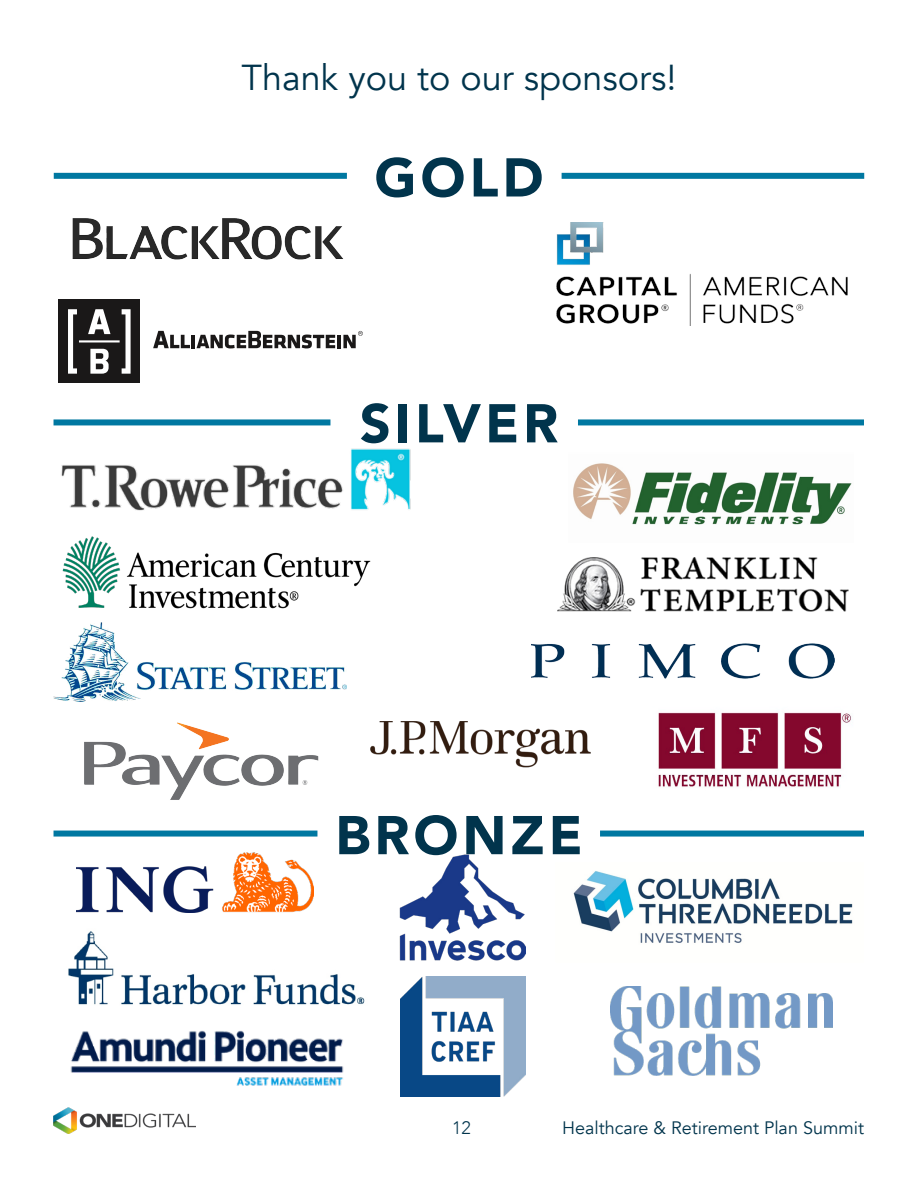
<style>
.page{position:relative;width:918px;height:1188px;background:#fff}
.page>*{position:absolute;margin:0;border:0;box-sizing:border-box;transform-origin:0 0}
.t1{font:900 54px "Avenir";letter-spacing:.075em;color:#01344c}
.t2{font:36px "Avenir";color:#01344c}
.t3{font:18px "Avenir";color:#01344c}
.t4{font:300 18px "Avenir";color:#01344c}
</style>
<div class="page">
<img style="left:54px;top:1107px;width:141px;height:27px">
<img style="left:62px;top:536px;width:308px;height:73px">
<img style="left:658px;top:712px;width:193px;height:76px">
<img style="left:84px;top:722px;width:235px;height:78px">
<img style="left:532px;top:643px;width:303px;height:36px">
<div style="left:54px;top:419px;width:276px;height:6px;background:#0078a1"></div>
<div style="left:578px;top:419px;width:286px;height:6px;background:#0078a1"></div>
<div style="left:54px;top:173px;width:293px;height:6px;background:#0078a1"></div>
<div style="left:562px;top:173px;width:302px;height:6px;background:#0078a1"></div>
<div style="left:54px;top:831px;width:263px;height:6px;background:#0078a1"></div>
<div style="left:600px;top:831px;width:264px;height:6px;background:#0078a1"></div>
<img style="left:72px;top:218px;width:272px;height:42px">
<img style="left:557px;top:557px;width:292px;height:55px">
<img style="left:573px;top:463px;width:279px;height:62px">
<img style="left:54px;top:623px;width:293px;height:78px">
<img style="left:573px;top:871px;width:280px;height:72px">
<hr style="left:337px;top:335px;width:4px;height:13px;background:#1a1818">
<svg style="left:153px;top:331px;width:182px;height:17px"></svg>
<div style="left:59px;top:300px;width:81px;height:83px;background:#1a1818"></div>
<svg style="left:68px;top:309px;width:63px;height:65px"></svg>
<svg style="left:343px;top:331px;width:20px;height:17px"></svg>
<img style="left:401px;top:976px;width:125px;height:121px">
<img style="left:61px;top:448px;width:350px;height:63px">
<img style="left:77px;top:852px;width:237px;height:60px">
<img style="left:70px;top:1030px;width:274px;height:56px">
<img style="left:611px;top:986px;width:222px;height:90px">
<img style="left:68px;top:931px;width:297px;height:74px">
<img style="left:399px;top:855px;width:127px;height:106px">
<img style="left:557px;top:222px;width:290px;height:103px">
<img style="left:370px;top:721px;width:221px;height:47px">
<p class="t2" style="left:242px;top:56px;width:436px">Thank you to our sponsors!</p>
<p class="t1" style="left:374px;top:131px;width:171px">GOLD</p>
<p class="t1" style="left:360px;top:377px;width:200px">SILVER</p>
<p class="t1" style="left:335px;top:789px;width:249px">BRONZE</p>
<p class="t4" style="left:452px;top:1117px;width:20px">12</p>
<p class="t3" style="left:562px;top:1117px;width:303px">Healthcare &amp; Retirement Plan Summit</p>
</div>
